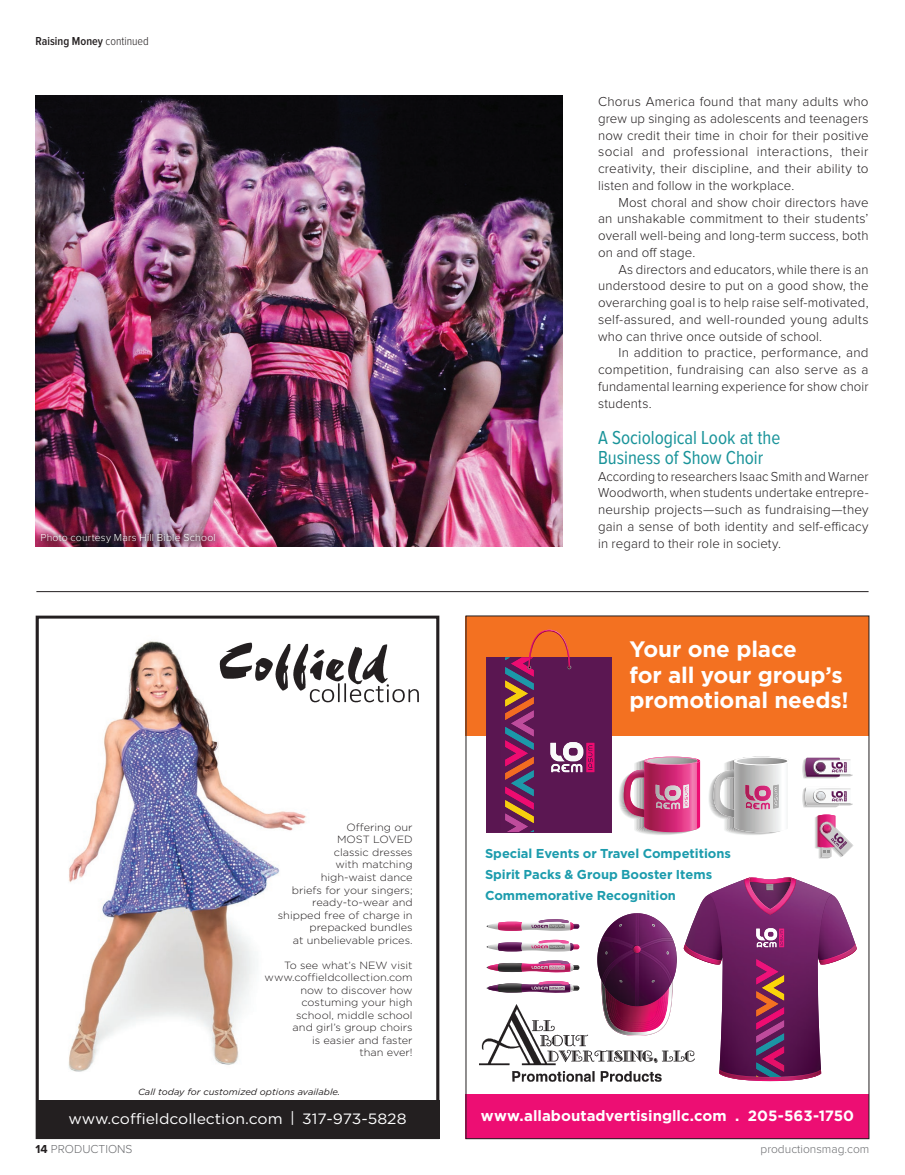
<style>
.page{position:relative;width:905px;height:1175px;background:#fff}
.page>*{position:absolute;margin:0;border:0;box-sizing:border-box;transform-origin:0 0}
.t1{font:700 22.35px/25.3px "Gotham";letter-spacing:-.005em;color:#fff}
.t2{font:19.5px/19.8px "Proxima Nova Cond";color:#1a949a}
.t3{font:700 14.85px "Gotham";color:#fff}
.t4{font:14.85px "Gotham";color:#fff;scale:1.05 1}
.t5{font:300 13.5px/16.8px "Proxima Nova";letter-spacing:.01em;color:#231f20;text-align:justify}
.t6{font:300 13.5px/16.8px "Proxima Nova";letter-spacing:.01em;color:#231f20;text-align:justify;scale:.96 1}
.t7{font:700 12.9px/20.9px "Gotham";letter-spacing:-.005em;color:#1c9cad}
.t8{font:300 12px "Proxima Nova";color:#6c6d70}
.t9{font:600 12px "Proxima Nova Cond";color:#231f20}
.t10{font:300 10.5px/12.5px "Gotham";color:#231f20;text-align:right;scale:1.05 1}
.t11{font:300 10.5px "Proxima Nova";letter-spacing:.02em;color:#fff}
.t12{font:italic 9px "Gotham";color:#231f20;scale:1.05 1}
.s1{font-weight:300}
.s2{font-weight:700;color:#231f20}
</style>
<div class="page">
<hr style="left:36px;top:591px;width:832px;height:1px;background:#231f20">
<img style="left:36px;top:95px;width:526px;height:452px">
<div style="left:34px;top:527px;width:188px;height:23px;background:#231f20;opacity:.75"></div>
<div style="left:465px;top:615px;width:404px;height:120px;background:#f37121"></div>
<div style="left:465px;top:1094px;width:404px;height:45px;background:#ed0e73"></div>
<svg style="left:600px;top:913px;width:74px;height:91px;background:#68305f"></svg>
<svg style="left:683px;top:877px;width:174px;height:204px"></svg>
<img style="left:719px;top:1069px;width:102px;height:10px">
<svg style="left:709px;top:756px;width:79px;height:79px"></svg>
<img style="left:736px;top:757px;width:51px;height:7px">
<svg style="left:619px;top:756px;width:81px;height:79px"></svg>
<img style="left:647px;top:757px;width:50px;height:7px">
<hr style="left:567px;top:924px;width:12px;height:4px;background:#56154e;border-radius:2px">
<svg style="left:486px;top:919px;width:92px;height:12px"></svg>
<svg style="left:486px;top:939px;width:92px;height:13px"></svg>
<hr style="left:567px;top:965px;width:12px;height:4px;background:#313030;border-radius:2px">
<svg style="left:486px;top:960px;width:92px;height:12px"></svg>
<svg style="left:486px;top:981px;width:92px;height:12px"></svg>
<svg style="left:486px;top:629px;width:124px;height:203px"></svg>
<svg style="left:802px;top:787px;width:50px;height:21px"></svg>
<svg style="left:802px;top:758px;width:50px;height:21px"></svg>
<svg style="left:815px;top:814px;width:38px;height:45px"></svg>
<img style="left:479px;top:1004px;width:215px;height:77px">
<img style="left:68px;top:641px;width:238px;height:431px">
<img style="left:216px;top:641px;width:203px;height:66px">
<div style="left:36px;top:1100px;width:403px;height:39px;background:#231f20"></div>
<div style="left:36px;top:615px;width:403px;height:524px;border:3px solid #231f20"></div>
<p class="t9" style="left:36px;top:36px;width:115px">Raising Money <span class="s1">continued</span></p>
<p class="t11" style="left:40px;top:533px;width:177px">Photo courtesy Mars Hill Bible School</p>
<p class="t10" style="left:278px;top:820px;width:130px">Offering our<br>MOST LOVED<br>classic dresses<br>with matching high-waist dance<br>briefs for your singers; ready-to-wear and shipped free of charge in prepacked bundles<br>at unbelievable prices.</p>
<p class="t10" style="left:265px;top:958px;width:142px">To see what’s NEW visit www.coffieldcollection.com now to discover how costuming your high school, middle school<br>and girl’s group choirs<br>is easier and faster<br>than ever!</p>
<p class="t12" style="left:138px;top:1086px;width:194px">Call today for customized options available.</p>
<p class="t4" style="left:68px;top:1109px;width:323px">www.coffieldcollection.com | 317-973-5828</p>
<p class="t5" style="left:598px;top:94px;width:272px">Chorus America found that many adults who grew up singing as adolescents and teenagers now credit their time in choir for their positive social and professional interactions, their creativity, their discipline, and their ability to listen and follow in the workplace.</p>
<p class="t5" style="left:598px;top:194px;width:272px;text-indent:20px">Most choral and show choir directors have an unshakable commitment to their students’ overall well-being and long-term success, both on and off stage.</p>
<p class="t5" style="left:598px;top:261px;width:272px;text-indent:20px">As directors and educators, while there is an understood desire to put on a good show, the overarching goal is to help raise self-motivated, self-assured, and well-rounded young adults who can thrive once outside of school.</p>
<p class="t5" style="left:598px;top:345px;width:272px;text-indent:20px">In addition to practice, performance, and competition, fundraising can also serve as a fundamental learning experience for show choir students.</p>
<h2 class="t2" style="left:598px;top:428px;width:184px">A Sociological Look at the<br>Business of Show Choir</h2>
<p class="t6" style="left:598px;top:468px;width:283px">According to researchers Isaac Smith and Warner Woodworth, when students undertake entrepre&shy;neurship projects—such as fundraising—they gain a sense of both identity and self-efficacy in regard to their role in society.</p>
<h1 class="t1" style="left:629px;top:636px;width:221px">Your one place<br>for all your group’s promotional needs!</h1>
<p class="t7" style="left:485px;top:843px;width:247px">Special Events or Travel Competitions<br>Spirit Packs &amp; Group Booster Items<br>Commemorative Recognition</p>
<p class="t3" style="left:481px;top:1105px;width:374px">www.allaboutadvertisingllc.com . 205-563-1750</p>
<p class="t8" style="left:36px;top:1143px;width:98px"><span class="s2">14</span> PRODUCTIONS</p>
<p class="t8" style="left:760px;top:1143px;width:110px">productionsmag.com</p>
</div>
